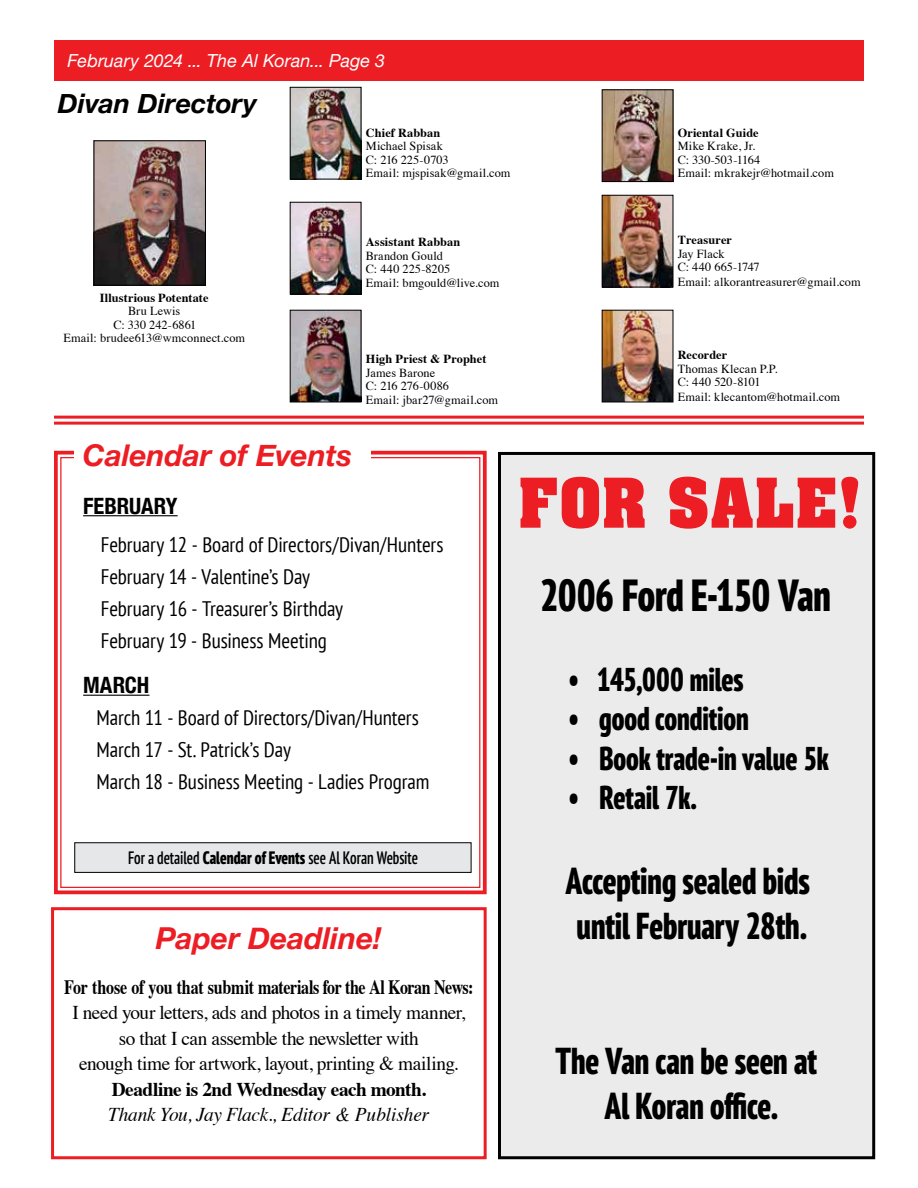
<style>
.page{position:relative;width:918px;height:1188px;background:#fff}
.page>*{position:absolute;margin:0;border:0;box-sizing:border-box;transform-origin:0 0}
.t1{font:700 75px "Neue Aachen Pro";color:#ed1d24}
.t2{font:800 condensed 45px "PT Sans Pro";letter-spacing:-.02em;color:#000}
.t3{font:800 condensed 37.5px/45px "PT Sans Pro";color:#000}
.t4{font:800 condensed 33px "PT Sans Pro";color:#000}
.t5{font:italic 700 30.3px "Helvetica Neue";color:#ed1d24}
.t6{font:italic 700 30px "Helvetica Neue";letter-spacing:-.005em;color:#ed1d24}
.t7{font:italic 700 27px "Helvetica Neue";color:#000}
.t8{font:700 condensed 22.5px "Helvetica Neue";letter-spacing:-.005em;color:#000}
.t9{font:condensed 21px/32.1px "PT Sans";letter-spacing:-.005em;color:#000}
.t10{font:700 20.4px "Times";letter-spacing:-.02em;color:#000;scale:.79 1}
.t11{font:19.5px/25.5px "Times";letter-spacing:-.03em;color:#000;text-align:center}
.t12{font:italic 19.5px "Times";letter-spacing:-.01em;color:#000}
.t13{font:700 19.5px "Times";letter-spacing:-.02em;color:#000}
.t14{font:600 condensed 18px "PT Sans Pro";letter-spacing:-.005em;color:#000}
.t15{font:italic 18px "Helvetica Neue";color:#fff}
.t16{font:12.3px/13.4px "Times";letter-spacing:.01em;color:#000}
.t17{font:700 12.3px "Times";letter-spacing:.01em;color:#000}
.s1{font-weight:800}
</style>
<div class="page">
<div style="left:54px;top:40px;width:810px;height:41px;background:#ed1d24"></div>
<img style="left:292px;top:312px;width:67px;height:88px">
<div style="left:290px;top:310px;width:71px;height:92px;border:1px solid #000"></div>
<img style="left:604px;top:197px;width:67px;height:88px">
<div style="left:602px;top:195px;width:71px;height:92px;border:1px solid #000"></div>
<img style="left:604px;top:92px;width:67px;height:88px">
<div style="left:602px;top:90px;width:71px;height:92px;border:1px solid #000"></div>
<img style="left:292px;top:89px;width:67px;height:88px">
<div style="left:290px;top:87px;width:71px;height:92px;border:1px solid #000"></div>
<img style="left:604px;top:312px;width:67px;height:88px">
<div style="left:602px;top:310px;width:71px;height:92px;border:1px solid #000"></div>
<img style="left:292px;top:204px;width:67px;height:88px">
<div style="left:290px;top:202px;width:71px;height:92px;border:1px solid #000"></div>
<img style="left:96px;top:143px;width:108px;height:140px">
<div style="left:94px;top:141px;width:112px;height:144px;border:1px solid #000"></div>
<div style="left:51px;top:907px;width:436px;height:252px;border:3px solid #ed1d24"></div>
<hr style="left:54px;top:416px;width:810px;height:3px;background:#ed1d24">
<hr style="left:54px;top:422px;width:810px;height:3px;background:#ed1d24">
<svg style="left:54px;top:450px;width:433px;height:445px"></svg>
<div style="left:74px;top:437px;width:297px;height:33px;background:#fff"></div>
<hr style="left:83px;top:515px;width:95px;height:1px;background:#000">
<hr style="left:83px;top:695px;width:66px;height:1px;background:#000">
<div style="left:500px;top:453px;width:374px;height:705px;background:#ebebec"></div>
<div style="left:498px;top:452px;width:377px;height:707px;border:3px solid #000"></div>
<h3 class="t15" style="left:68px;top:47px;width:319px">February 2024 ... The Al Koran... Page 3</h3>
<h3 class="t7" style="left:58px;top:83px;width:201px">Divan Directory</h3>
<p class="t17" style="left:366px;top:121px;width:76px">Chief Rabban</p>
<p class="t16" style="left:366px;top:138px;width:146px">Michael Spisak<br>C: 216 225-0703<br>Email: mjspisak@gmail.com</p>
<p class="t17" style="left:678px;top:121px;width:82px">Oriental Guide</p>
<p class="t16" style="left:678px;top:138px;width:158px">Mike Krake, Jr.<br>C: 330-503-1164<br>Email: mkrakejr@hotmail.com</p>
<p class="t17" style="left:100px;top:286px;width:110px">Illustrious Potentate</p>
<p class="t16" style="left:64px;top:303px;width:183px;text-align:center">Bru Lewis<br>C: 330 242-6861<br>Email: brudee613@wmconnect.com</p>
<p class="t17" style="left:366px;top:230px;width:96px">Assistant Rabban</p>
<p class="t16" style="left:366px;top:248px;width:135px">Brandon Gould<br>C: 440 225-8205<br>Email: bmgould@live.com</p>
<p class="t17" style="left:366px;top:348px;width:122px">High Priest &amp; Prophet</p>
<p class="t16" style="left:366px;top:365px;width:134px">James Barone<br>C: 216 276-0086<br>Email: jbar27@gmail.com</p>
<h3 class="t6" style="left:83px;top:432px;width:271px">Calendar of Events</h3>
<h3 class="t8" style="left:83px;top:487px;width:96px">FEBRUARY</h3>
<h3 class="t9" style="left:101px;top:528px;width:344px">February 12 - Board of Directors/Divan/Hunters February 14 - Valentine’s Day<br>February 16 - Treasurer’s Birthday<br>February 19 - Business Meeting</h3>
<h3 class="t8" style="left:83px;top:666px;width:68px">MARCH</h3>
<h3 class="t9" style="left:97px;top:701px;width:335px">March 11 - Board of Directors/Divan/Hunters<br>March 17 - St. Patrick’s Day<br>March 18 - Business Meeting - Ladies Program</h3>
<h3 class="t14" style="left:128px;top:846px;width:291px">For a detailed <span class="s1">Calendar of Events</span> see Al Koran Website</h3>
<h3 class="t5" style="left:156px;top:914px;width:227px">Paper Deadline!</h3>
<h3 class="t10" style="left:64px;top:967px;width:520px">For those of you that submit materials for the Al Koran News:</h3>
<h3 class="t11" style="left:72px;top:998px;width:394px">I need your letters, ads and photos in a timely manner, so that I can assemble the newsletter with<br>enough time for artwork, layout, printing &amp; mailing.</h3>
<h3 class="t13" style="left:112px;top:1070px;width:316px">Deadline is 2nd Wednesday each month.</h3>
<h3 class="t12" style="left:108px;top:1098px;width:323px">Thank You, Jay Flack., Editor &amp; Publisher</h3>
<p class="t17" style="left:678px;top:228px;width:56px">Treasurer</p>
<p class="t16" style="left:678px;top:246px;width:84px">Jay Flack<br>C: 440 665-1747</p>
<p class="t16" style="left:678px;top:274px;width:185px">Email: alkorantreasurer@gmail.com</p>
<p class="t17" style="left:678px;top:344px;width:51px">Recorder</p>
<p class="t16" style="left:678px;top:361px;width:101px">Thomas Klecan P.P.<br>C: 440 520-8101</p>
<p class="t16" style="left:678px;top:389px;width:164px">Email: klecantom@hotmail.com</p>
<h1 class="t1" style="left:518px;top:461px;width:347px">FOR SALE!</h1>
<h2 class="t2" style="left:540px;top:566px;width:293px">2006 Ford E-150 Van</h2>
<h3 class="t4" style="left:569px;top:657px;width:177px">• 145,000 miles</h3>
<h3 class="t4" style="left:569px;top:697px;width:182px">• good condition</h3>
<h3 class="t4" style="left:569px;top:736px;width:262px">• Book trade-in value 5k</h3>
<h3 class="t4" style="left:569px;top:776px;width:130px">• Retail 7k.</h3>
<h3 class="t3" style="left:566px;top:858px;width:246px">Accepting sealed bids until February 28th.</h3>
<h3 class="t3" style="left:556px;top:1038px;width:263px;text-align:center">The Van can be seen at<br>Al Koran office.</h3>
</div>
